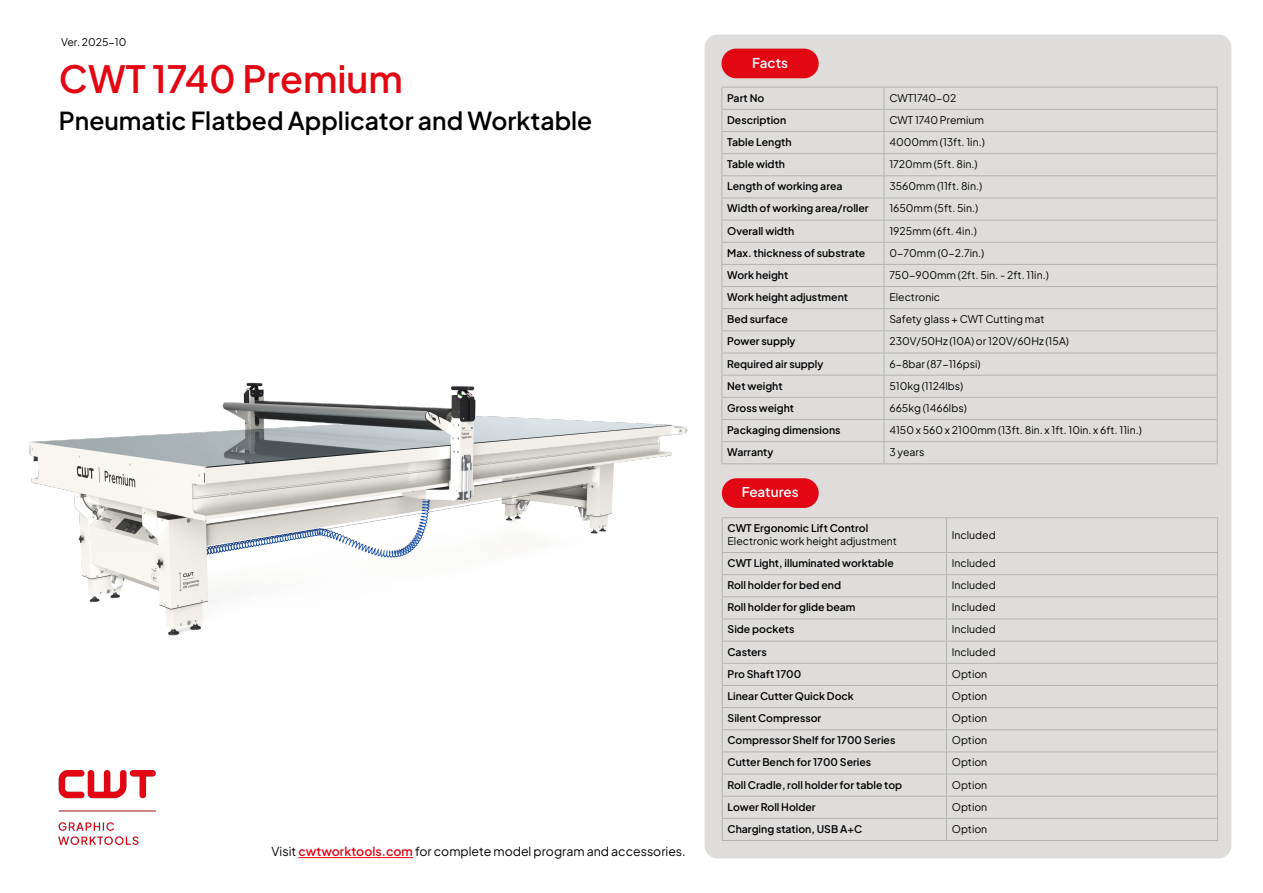
<style>
.page{position:relative;width:1263px;height:893px;background:#fff}
.page>*{position:absolute;margin:0;border:0;box-sizing:border-box;transform-origin:0 0}
.t1{font:600 37.35px "Plus Jakarta Sans";color:#e30613}
.t2{font:600 24.6px "Plus Jakarta Sans";color:#000}
.t3{font:600 13.5px "Plus Jakarta Sans";color:#fff}
.t4{font:12.3px "Plus Jakarta Sans";color:#000}
.t5{font:600 10.5px "Plus Jakarta Sans";color:#000}
.t6{font:10.5px "Plus Jakarta Sans";color:#000}
.s1{font-weight:600;color:#e30613}
</style>
<div class="page">
<div style="left:705px;top:35px;width:526px;height:823px;background:#dedddc"></div>
<img style="left:59px;top:771px;width:96px;height:74px">
<svg style="left:721px;top:49px;width:98px;height:29px;background:#e21420"></svg>
<svg style="left:722px;top:478px;width:97px;height:30px;background:#e21622"></svg>
<hr style="left:298px;top:857px;width:115px;height:1px;background:#e30613">
<hr style="left:721px;top:87px;width:163px;height:1px;background:#b3b4b0">
<hr style="left:721px;top:109px;width:163px;height:1px;background:#b3b4b0">
<hr style="left:884px;top:87px;width:333px;height:1px;background:#b3b4b0">
<hr style="left:884px;top:109px;width:333px;height:1px;background:#b3b4b0">
<hr style="left:721px;top:131px;width:163px;height:1px;background:#b3b4b0">
<hr style="left:884px;top:131px;width:333px;height:1px;background:#b3b4b0">
<hr style="left:721px;top:153px;width:163px;height:1px;background:#b3b4b0">
<hr style="left:884px;top:153px;width:333px;height:1px;background:#b3b4b0">
<hr style="left:721px;top:175px;width:163px;height:1px;background:#b3b4b0">
<hr style="left:884px;top:175px;width:333px;height:1px;background:#b3b4b0">
<hr style="left:721px;top:198px;width:163px;height:1px;background:#b3b4b0">
<hr style="left:884px;top:198px;width:333px;height:1px;background:#b3b4b0">
<hr style="left:721px;top:220px;width:163px;height:1px;background:#b3b4b0">
<hr style="left:884px;top:220px;width:333px;height:1px;background:#b3b4b0">
<hr style="left:721px;top:242px;width:163px;height:1px;background:#b3b4b0">
<hr style="left:884px;top:242px;width:333px;height:1px;background:#b3b4b0">
<hr style="left:721px;top:264px;width:163px;height:1px;background:#b3b4b0">
<hr style="left:884px;top:264px;width:333px;height:1px;background:#b3b4b0">
<hr style="left:721px;top:286px;width:163px;height:1px;background:#b3b4b0">
<hr style="left:884px;top:286px;width:333px;height:1px;background:#b3b4b0">
<hr style="left:721px;top:308px;width:163px;height:1px;background:#b3b4b0">
<hr style="left:884px;top:308px;width:333px;height:1px;background:#b3b4b0">
<hr style="left:721px;top:330px;width:163px;height:1px;background:#b3b4b0">
<hr style="left:884px;top:330px;width:333px;height:1px;background:#b3b4b0">
<hr style="left:721px;top:353px;width:163px;height:1px;background:#b3b4b0">
<hr style="left:884px;top:353px;width:333px;height:1px;background:#b3b4b0">
<hr style="left:721px;top:375px;width:163px;height:1px;background:#b3b4b0">
<hr style="left:884px;top:375px;width:333px;height:1px;background:#b3b4b0">
<hr style="left:721px;top:397px;width:163px;height:1px;background:#b3b4b0">
<hr style="left:884px;top:397px;width:333px;height:1px;background:#b3b4b0">
<hr style="left:721px;top:419px;width:163px;height:1px;background:#b3b4b0">
<hr style="left:884px;top:419px;width:333px;height:1px;background:#b3b4b0">
<hr style="left:721px;top:441px;width:163px;height:1px;background:#b3b4b0">
<hr style="left:884px;top:441px;width:333px;height:1px;background:#b3b4b0">
<svg style="left:884px;top:88px;width:1px;height:375px"></svg>
<hr style="left:721px;top:463px;width:163px;height:1px;background:#b3b4b0">
<svg style="left:721px;top:88px;width:1px;height:375px"></svg>
<svg style="left:1217px;top:88px;width:1px;height:375px"></svg>
<hr style="left:884px;top:463px;width:333px;height:1px;background:#b3b4b0">
<hr style="left:722px;top:517px;width:224px;height:1px;background:#b3b4b0">
<hr style="left:946px;top:518px;width:1px;height:34px;background:#b3b4b0">
<hr style="left:722px;top:552px;width:224px;height:1px;background:#b3b4b0">
<hr style="left:722px;top:518px;width:1px;height:34px;background:#b3b4b0">
<hr style="left:946px;top:517px;width:272px;height:1px;background:#b3b4b0">
<hr style="left:1217px;top:518px;width:1px;height:34px;background:#b3b4b0">
<hr style="left:946px;top:552px;width:272px;height:1px;background:#b3b4b0">
<hr style="left:722px;top:574px;width:224px;height:1px;background:#b3b4b0">
<hr style="left:946px;top:574px;width:272px;height:1px;background:#b3b4b0">
<hr style="left:722px;top:596px;width:224px;height:1px;background:#b3b4b0">
<hr style="left:946px;top:596px;width:272px;height:1px;background:#b3b4b0">
<hr style="left:722px;top:619px;width:224px;height:1px;background:#b3b4b0">
<hr style="left:946px;top:619px;width:272px;height:1px;background:#b3b4b0">
<hr style="left:722px;top:641px;width:224px;height:1px;background:#b3b4b0">
<hr style="left:946px;top:641px;width:272px;height:1px;background:#b3b4b0">
<hr style="left:722px;top:663px;width:224px;height:1px;background:#b3b4b0">
<hr style="left:946px;top:663px;width:272px;height:1px;background:#b3b4b0">
<hr style="left:722px;top:685px;width:224px;height:1px;background:#b3b4b0">
<hr style="left:946px;top:685px;width:272px;height:1px;background:#b3b4b0">
<hr style="left:722px;top:707px;width:224px;height:1px;background:#b3b4b0">
<hr style="left:946px;top:707px;width:272px;height:1px;background:#b3b4b0">
<hr style="left:722px;top:729px;width:224px;height:1px;background:#b3b4b0">
<hr style="left:946px;top:729px;width:272px;height:1px;background:#b3b4b0">
<hr style="left:722px;top:751px;width:224px;height:1px;background:#b3b4b0">
<hr style="left:946px;top:751px;width:272px;height:1px;background:#b3b4b0">
<hr style="left:722px;top:774px;width:224px;height:1px;background:#b3b4b0">
<hr style="left:946px;top:774px;width:272px;height:1px;background:#b3b4b0">
<hr style="left:722px;top:796px;width:224px;height:1px;background:#b3b4b0">
<hr style="left:946px;top:796px;width:272px;height:1px;background:#b3b4b0">
<hr style="left:722px;top:818px;width:224px;height:1px;background:#b3b4b0">
<hr style="left:946px;top:818px;width:272px;height:1px;background:#b3b4b0">
<svg style="left:946px;top:553px;width:1px;height:287px"></svg>
<hr style="left:722px;top:840px;width:224px;height:1px;background:#b3b4b0">
<svg style="left:722px;top:553px;width:1px;height:287px"></svg>
<svg style="left:1217px;top:553px;width:1px;height:287px"></svg>
<hr style="left:946px;top:840px;width:272px;height:1px;background:#b3b4b0">
<img style="left:29px;top:285px;width:682px;height:408px">
<p class="t6" style="left:61px;top:34px;width:67px">Ver. 2025−10</p>
<h1 class="t1" style="left:59px;top:46px;width:345px">CWT 1740 Premium</h1>
<h2 class="t2" style="left:59px;top:99px;width:535px">Pneumatic Flatbed Applicator and Worktable</h2>
<p class="t4" style="left:271px;top:841px;width:416px">Visit <span class="s1">cwtworktools.com</span> for complete model program and accessories.</p>
<p class="t3" style="left:752px;top:51px;width:37px">Facts</p>
<p class="t5" style="left:727px;top:89px;width:39px">Part No</p>
<p class="t6" style="left:889px;top:89px;width:69px">CWT1740−02</p>
<p class="t5" style="left:727px;top:111px;width:61px">Description</p>
<p class="t6" style="left:889px;top:111px;width:96px">CWT 1740 Premium</p>
<p class="t5" style="left:727px;top:133px;width:66px">Table Length</p>
<p class="t6" style="left:889px;top:133px;width:97px">4000mm (13ft. 1in.)</p>
<p class="t5" style="left:727px;top:155px;width:59px">Table width</p>
<p class="t6" style="left:889px;top:156px;width:90px">1720mm (5ft. 8in.)</p>
<p class="t5" style="left:727px;top:177px;width:117px">Length of working area</p>
<p class="t6" style="left:889px;top:178px;width:94px">3560mm (11ft. 8in.)</p>
<p class="t5" style="left:727px;top:199px;width:143px">Width of working area/roller</p>
<p class="t6" style="left:889px;top:200px;width:90px">1650mm (5ft. 5in.)</p>
<p class="t5" style="left:727px;top:222px;width:69px">Overall width</p>
<p class="t6" style="left:889px;top:222px;width:89px">1925mm (6ft. 4in.)</p>
<p class="t5" style="left:727px;top:244px;width:140px">Max. thickness of substrate</p>
<p class="t6" style="left:889px;top:244px;width:96px">0−70mm (0−2.7in.)</p>
<p class="t5" style="left:727px;top:266px;width:63px">Work height</p>
<p class="t6" style="left:889px;top:266px;width:161px">750−900mm (2ft. 5in. - 2ft. 11in.)</p>
<p class="t5" style="left:727px;top:288px;width:122px">Work height adjustment</p>
<p class="t6" style="left:889px;top:289px;width:52px">Electronic</p>
<p class="t5" style="left:727px;top:310px;width:62px">Bed surface</p>
<p class="t6" style="left:889px;top:311px;width:157px">Safety glass + CWT Cutting mat</p>
<p class="t5" style="left:727px;top:332px;width:70px">Power supply</p>
<p class="t6" style="left:889px;top:333px;width:181px">230V/50Hz (10A) or 120V/60Hz (15A)</p>
<p class="t5" style="left:727px;top:354px;width:98px">Required air supply</p>
<p class="t6" style="left:889px;top:355px;width:93px">6−8bar (87−116psi)</p>
<p class="t5" style="left:727px;top:377px;width:57px">Net weight</p>
<p class="t6" style="left:889px;top:377px;width:75px">510kg (1124lbs)</p>
<p class="t5" style="left:727px;top:399px;width:68px">Gross weight</p>
<p class="t6" style="left:889px;top:399px;width:79px">665kg (1466lbs)</p>
<p class="t5" style="left:727px;top:421px;width:115px">Packaging dimensions</p>
<p class="t6" style="left:889px;top:422px;width:254px">4150 x 560 x 2100mm (13ft. 8in. x 1ft. 10in. x 6ft. 11in.)</p>
<p class="t5" style="left:727px;top:443px;width:48px">Warranty</p>
<p class="t6" style="left:889px;top:444px;width:36px">3 years</p>
<p class="t3" style="left:742px;top:481px;width:59px">Features</p>
<p class="t5" style="left:727px;top:519px;width:142px">CWT Ergonomic Lift Control</p>
<p class="t6" style="left:727px;top:532px;width:171px">Electronic work height adjustment</p>
<p class="t6" style="left:952px;top:526px;width:45px">Included</p>
<p class="t5" style="left:727px;top:554px;width:168px">CWT Light, illuminated worktable</p>
<p class="t6" style="left:952px;top:554px;width:45px">Included</p>
<p class="t5" style="left:727px;top:576px;width:115px">Roll holder for bed end</p>
<p class="t6" style="left:952px;top:577px;width:45px">Included</p>
<p class="t5" style="left:727px;top:598px;width:130px">Roll holder for glide beam</p>
<p class="t6" style="left:952px;top:599px;width:45px">Included</p>
<p class="t5" style="left:727px;top:620px;width:68px">Side pockets</p>
<p class="t6" style="left:952px;top:621px;width:45px">Included</p>
<p class="t5" style="left:727px;top:643px;width:41px">Casters</p>
<p class="t6" style="left:952px;top:643px;width:45px">Included</p>
<p class="t5" style="left:727px;top:665px;width:75px">Pro Shaft 1700</p>
<p class="t6" style="left:952px;top:665px;width:37px">Option</p>
<p class="t5" style="left:727px;top:687px;width:128px">Linear Cutter Quick Dock</p>
<p class="t6" style="left:952px;top:687px;width:37px">Option</p>
<p class="t5" style="left:727px;top:709px;width:95px">Silent Compressor</p>
<p class="t6" style="left:952px;top:710px;width:37px">Option</p>
<p class="t5" style="left:727px;top:731px;width:169px">Compressor Shelf for 1700 Series</p>
<p class="t6" style="left:952px;top:732px;width:37px">Option</p>
<p class="t5" style="left:727px;top:753px;width:145px">Cutter Bench for 1700 Series</p>
<p class="t6" style="left:952px;top:754px;width:37px">Option</p>
<p class="t5" style="left:727px;top:775px;width:176px">Roll Cradle, roll holder for table top</p>
<p class="t6" style="left:952px;top:776px;width:37px">Option</p>
<p class="t5" style="left:727px;top:798px;width:90px">Lower Roll Holder</p>
<p class="t6" style="left:952px;top:798px;width:37px">Option</p>
<p class="t5" style="left:727px;top:820px;width:136px">Charging station, USB A+C</p>
<p class="t6" style="left:952px;top:820px;width:37px">Option</p>
</div>
